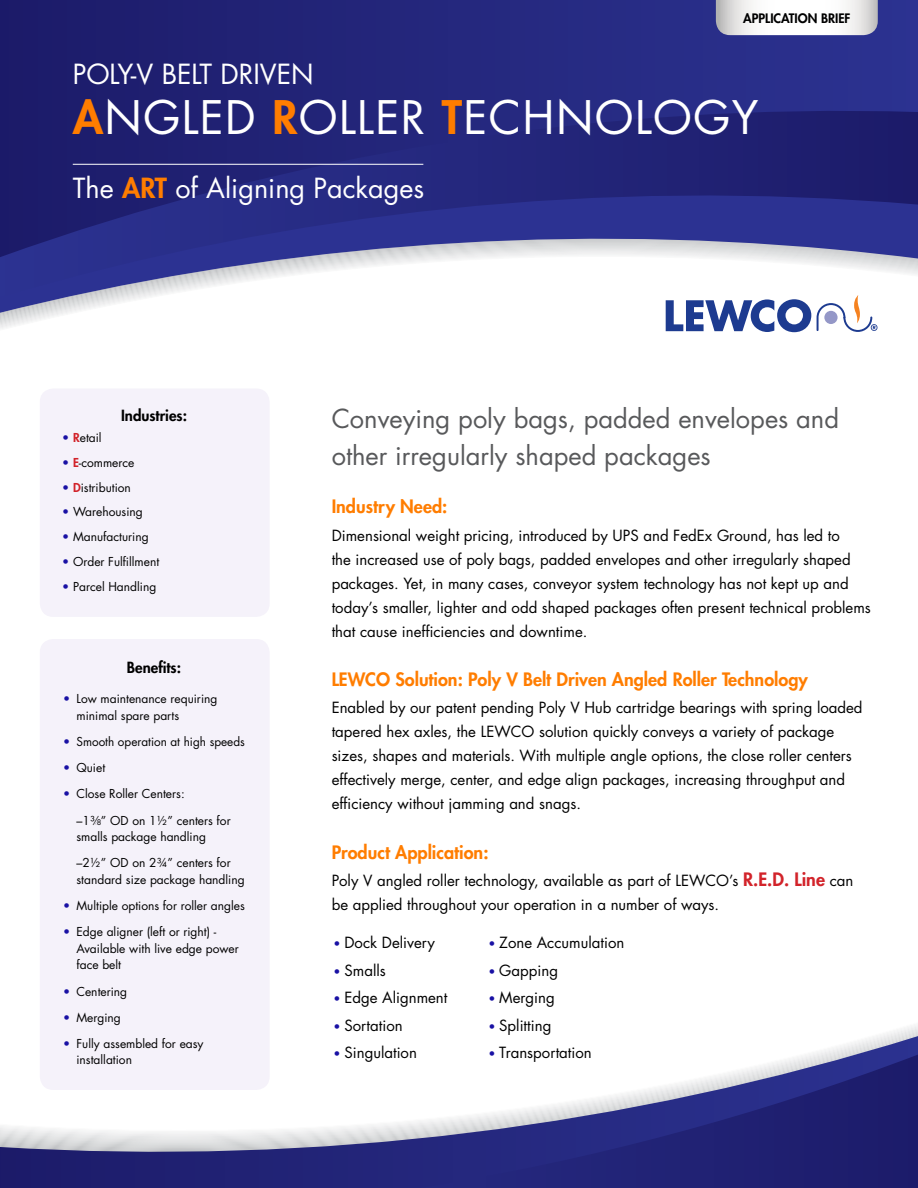
<style>
.page{position:relative;width:918px;height:1188px;background:#fff}
.page>*{position:absolute;margin:0;border:0;box-sizing:border-box;transform-origin:0 0}
.t1{font:45px "Futura";letter-spacing:.03em;color:#fff}
.t2{font:27px "Futura";color:#fff}
.t3{font:25.5px/37.5px "Futura";color:#58595b}
.t4{font:800 18px "Futura";color:#ff7d00}
.t5{font:15px/24px "Futura";color:#000}
.t6{font:800 15px "Futura";color:#000}
.t7{font:800 12.75px "Futura";color:#000}
.t8{font:12px/16.5px "Futura";color:#000}
.t9{font:7.5px "Futura";color:#000}
.s1{font-weight:800;color:#ff7d00}
.s2{color:#1911a4}
.s3{font-weight:800;color:#d2232a}
.s4{font-weight:800;font-size:18px;color:#d2232a}
.s5{font-size:12px;color:#1911a4}
</style>
<div class="page">
<div style="left:40px;top:388px;width:230px;height:229px;background:#f5f2fa;border-radius:14px"></div>
<svg style="left:0;top:314px;width:878px;height:19px"></svg>
<svg style="left:0;top:297px;width:812px;height:17px"></svg>
<svg style="left:0;top:257px;width:918px;height:40px"></svg>
<svg style="left:0;top:0;width:918px;height:257px;background:#292c7f"></svg>
<svg style="left:666px;top:299px;width:145px;height:33px"></svg>
<svg style="left:817px;top:295px;width:60px;height:37px"></svg>
<svg style="left:0;top:1036px;width:918px;height:152px"></svg>
<svg style="left:419px;top:1055px;width:499px;height:133px"></svg>
<svg style="left:716px;top:0;width:162px;height:35px"></svg>
<hr style="left:73px;top:164px;width:350px;height:1px;background:#fff">
<div style="left:40px;top:639px;width:230px;height:451px;background:#f5f2fa;border-radius:14px"></div>
<h2 class="t2" style="left:73px;top:55px;width:242px">POLY-V BELT DRIVEN</h2>
<p class="t7" style="left:743px;top:10px;width:109px">APPLICATION BRIEF</p>
<h1 class="t1" style="left:73px;top:87px;width:687px"><span class="s1">A</span>NGLED <span class="s1">R</span>OLLER <span class="s1">T</span>ECHNOLOGY</h1>
<h2 class="t2" style="left:73px;top:170px;width:353px">The <span class="s1">ART</span> of Aligning Packages</h2>
<p class="t6" style="left:121px;top:405px;width:67px">Industries:</p>
<p class="t8" style="left:62px;top:429px;width:41px"><span class="s2">•</span> <span class="s3">R</span>etail</p>
<p class="t8" style="left:62px;top:454px;width:74px"><span class="s2">•</span> <span class="s3">E</span>-commerce</p>
<p class="t8" style="left:62px;top:479px;width:70px"><span class="s2">•</span> <span class="s3">D</span>istribution</p>
<p class="t8" style="left:62px;top:504px;width:82px"><span class="s2">•</span> Warehousing</p>
<p class="t8" style="left:62px;top:528px;width:88px"><span class="s2">•</span> Manufacturing</p>
<p class="t8" style="left:62px;top:553px;width:98px"><span class="s2">•</span> Order Fulfillment</p>
<p class="t8" style="left:62px;top:578px;width:96px"><span class="s2">•</span> Parcel Handling</p>
<p class="t6" style="left:127px;top:658px;width:56px">Benefits:</p>
<p class="t8" style="left:76px;top:690px;width:142px;text-indent:-14px"><span class="s2">•</span> Low maintenance requiring minimal spare parts</p>
<p class="t8" style="left:63px;top:733px;width:183px"><span class="s2">•</span> Smooth operation at high speeds</p>
<p class="t8" style="left:63px;top:759px;width:44px"><span class="s2">•</span> Quiet</p>
<p class="t8" style="left:76px;top:781px;width:156px;line-height:26.2px;text-indent:-14px"><span class="s2">•</span> Close Roller Centers:<br>–1¾” OD on 1½” centers for</p>
<p class="t8" style="left:76px;top:823px;width:156px;line-height:26.2px">smalls package handling –2½” OD on 2¾” centers for</p>
<p class="t8" style="left:76px;top:871px;width:170px">standard size package handling</p>
<p class="t8" style="left:63px;top:897px;width:183px"><span class="s2">•</span> Multiple options for roller angles</p>
<p class="t8" style="left:76px;top:923px;width:164px;text-indent:-14px"><span class="s2">•</span> Edge aligner (left or right) -<br>Available with live edge power face belt</p>
<p class="t8" style="left:63px;top:983px;width:66px"><span class="s2">•</span> Centering</p>
<p class="t8" style="left:63px;top:1009px;width:59px"><span class="s2">•</span> Merging</p>
<p class="t8" style="left:76px;top:1035px;width:129px;text-indent:-14px"><span class="s2">•</span> Fully assembled for easy installation</p>
<p class="t9" style="left:97px;top:818px;width:6px">8</p>
<h3 class="t3" style="left:332px;top:399px;width:509px">Conveying poly bags, padded envelopes and other irregularly shaped packages</h3>
<p class="t4" style="left:332px;top:495px;width:117px">Industry Need:</p>
<p class="t5" style="left:332px;top:523px;width:541px">Dimensional weight pricing, introduced by UPS and FedEx Ground, has led to<br>the increased use of poly bags, padded envelopes and other irregularly shaped packages. Yet, in many cases, conveyor system technology has not kept up and today’s smaller, lighter and odd shaped packages often present technical problems that cause inefficiencies and downtime.</p>
<p class="t4" style="left:332px;top:667px;width:478px">LEWCO Solution: Poly V Belt Driven Angled Roller Technology</p>
<p class="t5" style="left:332px;top:695px;width:532px">Enabled by our patent pending Poly V Hub cartridge bearings with spring loaded tapered hex axles, the LEWCO solution quickly conveys a variety of package sizes, shapes and materials. With multiple angle options, the close roller centers effectively merge, center, and edge align packages, increasing throughput and efficiency without jamming and snags.</p>
<p class="t4" style="left:332px;top:840px;width:158px">Product Application:</p>
<p class="t5" style="left:332px;top:868px;width:523px">Poly V angled roller technology, available as part of LEWCO’s <span class="s4">R.E.D. Line</span> can be applied throughout your operation in a number of ways.</p>
<p class="t5" style="left:334px;top:930px;width:103px"><span class="s5">•</span> Dock Delivery</p>
<p class="t5" style="left:334px;top:958px;width:54px"><span class="s5">•</span> Smalls</p>
<p class="t5" style="left:334px;top:985px;width:115px"><span class="s5">•</span> Edge Alignment</p>
<p class="t5" style="left:334px;top:1013px;width:71px"><span class="s5">•</span> Sortation</p>
<p class="t5" style="left:334px;top:1040px;width:85px"><span class="s5">•</span> Singulation</p>
<p class="t5" style="left:488px;top:930px;width:137px"><span class="s5">•</span> Zone Accumulation</p>
<p class="t5" style="left:488px;top:958px;width:71px"><span class="s5">•</span> Gapping</p>
<p class="t5" style="left:488px;top:985px;width:68px"><span class="s5">•</span> Merging</p>
<p class="t5" style="left:488px;top:1013px;width:64px"><span class="s5">•</span> Splitting</p>
<p class="t5" style="left:488px;top:1040px;width:105px"><span class="s5">•</span> Transportation</p>
</div>
